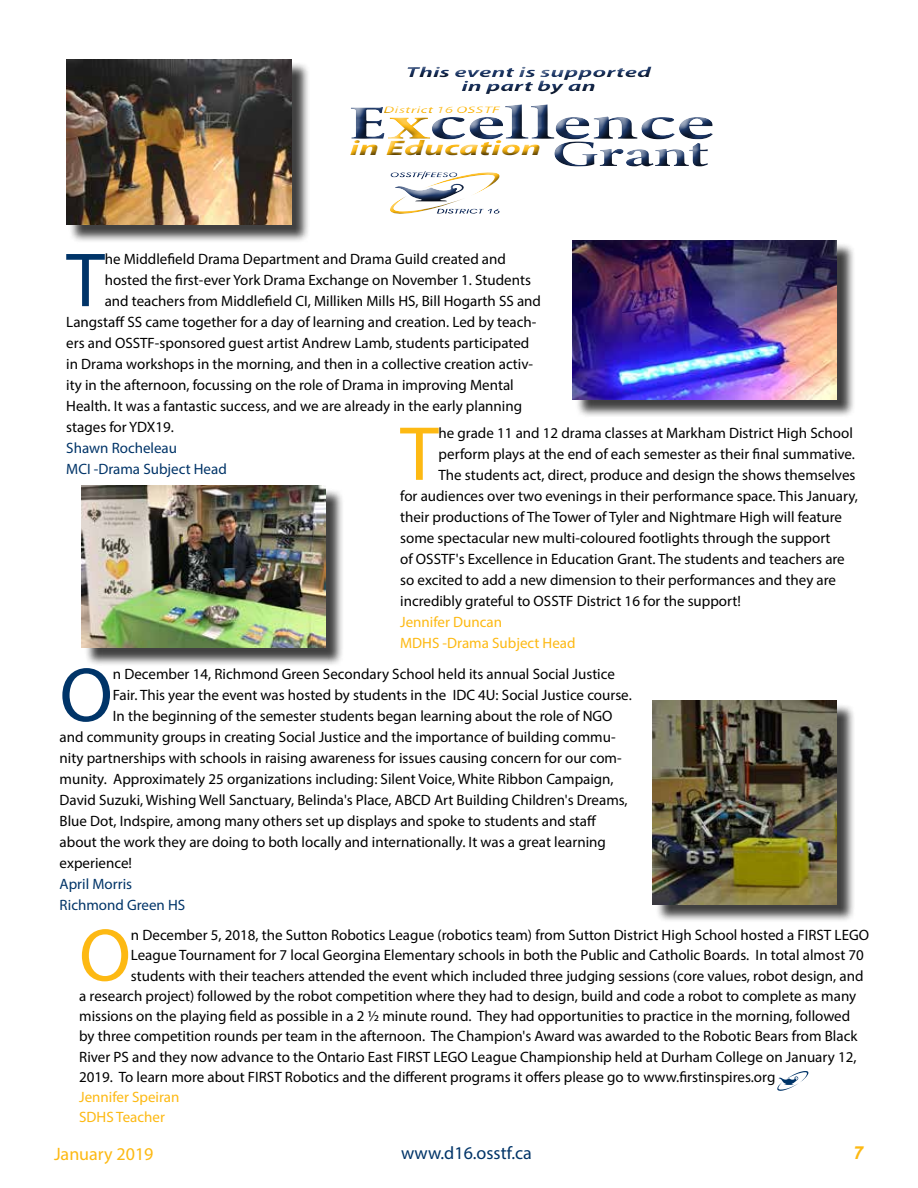
<style>
.page{position:relative;width:918px;height:1188px;background:#fff}
.page>*{position:absolute;margin:0;border:0;box-sizing:border-box;transform-origin:0 0}
.t1{font:77.25px "Myriad Pro";color:#003468}
.t2{font:77.25px "Myriad Pro";color:#fdb913}
.t3{font:75.15px "Myriad Pro";color:#fdb913}
.t4{font:700 31.95px "Byington";color:#1c3767;scale:1.68 1}
.t5{font:italic 700 21.3px "Myriad Pro";color:#fdb913;scale:1.68 1}
.t6{font:18px "Myriad Pro";color:#003468}
.t7{font:18px "Myriad Pro";color:#fdb913}
.t8{font:italic 700 18px "Arial";color:#fdb913}
.t9{font:15px "Myriad Pro";color:#000}
.t10{font:15px/21px "Myriad Pro";color:#fdb913}
.t11{font:15px/21px "Myriad Pro";color:#003468}
.t12{font:italic 700 14.7px/13.8px "Myriad Pro";color:#1c3767;text-align:center;scale:1.68 1}
.t13{font:italic 600 9.75px "Myriad Pro";color:#fdb913;scale:1.68 1}
</style>
<div class="page">
<svg style="left:777px;top:1071px;width:32px;height:20px"></svg>
<div style="left:342px;top:58px;width:382px;height:157px;background:#000;opacity:.75"></div>
<div style="left:69px;top:62px;width:241px;height:182px;background:#000;opacity:.75"></div>
<img style="left:66px;top:59px;width:226px;height:166px">
<div style="left:84px;top:488px;width:260px;height:178px;background:#000;opacity:.75"></div>
<img style="left:82px;top:485px;width:244px;height:163px">
<div style="left:575px;top:243px;width:281px;height:175px;background:#000;opacity:.75"></div>
<img style="left:573px;top:240px;width:264px;height:159px">
<div style="left:655px;top:703px;width:201px;height:220px;background:#000;opacity:.75"></div>
<img style="left:652px;top:700px;width:185px;height:204px">
<p class="t12" style="left:406px;top:64px;width:147px">This event is supported in part by an</p>
<p class="t13" style="left:384px;top:104px;width:71px">District 16 OSSTF</p>
<h3 class="t5" style="left:350px;top:134px;width:115px">in Education</h3>
<h3 class="t4" style="left:552px;top:135px;width:95px">Grant</h3>
<h1 class="t1" style="left:66px;top:233px;width:40px">T</h1>
<p class="t9" style="left:105px;top:250px;width:403px">he Middlefield Drama Department and Drama Guild created and</p>
<p class="t9" style="left:105px;top:271px;width:428px">hosted the first-ever York Drama Exchange on November 1. Students</p>
<p class="t9" style="left:105px;top:292px;width:438px">and teachers from Middlefield CI, Milliken Mills HS, Bill Hogarth SS and</p>
<p class="t9" style="left:66px;top:313px;width:472px">Langstaff SS came together for a day of learning and creation. Led by teach-</p>
<p class="t9" style="left:66px;top:334px;width:465px">ers and OSSTF-sponsored guest artist Andrew Lamb, students participated</p>
<p class="t9" style="left:66px;top:355px;width:468px">in Drama workshops in the morning, and then in a collective creation activ-</p>
<p class="t9" style="left:66px;top:376px;width:449px">ity in the afternoon, focussing on the role of Drama in improving Mental</p>
<p class="t9" style="left:66px;top:397px;width:457px">Health. It was a fantastic success, and we are already in the early planning</p>
<p class="t9" style="left:66px;top:418px;width:109px">stages for YDX19.</p>
<p class="t11" style="left:66px;top:437px;width:162px">Shawn Rocheleau<br>MCI -Drama Subject Head</p>
<h1 class="t2" style="left:400px;top:406px;width:40px">T</h1>
<p class="t9" style="left:439px;top:424px;width:416px">he grade 11 and 12 drama classes at Markham District High School</p>
<p class="t9" style="left:439px;top:445px;width:418px">perform plays at the end of each semester as their final summative.</p>
<p class="t9" style="left:439px;top:466px;width:418px">The students act, direct, produce and design the shows themselves</p>
<p class="t9" style="left:400px;top:487px;width:459px">for audiences over two evenings in their performance space. This January,</p>
<p class="t9" style="left:400px;top:508px;width:443px">their productions of The Tower of Tyler and Nightmare High will feature</p>
<p class="t9" style="left:400px;top:529px;width:432px">some spectacular new multi-coloured footlights through the support</p>
<p class="t9" style="left:400px;top:550px;width:446px">of OSSTF's Excellence in Education Grant. The students and teachers are</p>
<p class="t9" style="left:400px;top:571px;width:437px">so excited to add a new dimension to their performances and they are</p>
<p class="t9" style="left:400px;top:592px;width:342px">incredibly grateful to OSSTF District 16 for the support!</p>
<p class="t10" style="left:400px;top:611px;width:177px">Jennifer Duncan<br>MDHS -Drama Subject Head</p>
<h1 class="t1" style="left:60px;top:648px;width:55px">O</h1>
<p class="t9" style="left:113px;top:665px;width:504px">n December 14, Richmond Green Secondary School held its annual Social Justice</p>
<p class="t9" style="left:113px;top:686px;width:520px">Fair. This year the event was hosted by students in the IDC 4U: Social Justice course.</p>
<p class="t9" style="left:113px;top:707px;width:501px">In the beginning of the semester students began learning about the role of NGO</p>
<p class="t9" style="left:60px;top:728px;width:558px">and community groups in creating Social Justice and the importance of building commu-</p>
<p class="t9" style="left:60px;top:749px;width:564px">nity partnerships with schools in raising awareness for issues causing concern for our com-</p>
<p class="t9" style="left:60px;top:770px;width:556px">munity. Approximately 25 organizations including: Silent Voice, White Ribbon Campaign,</p>
<p class="t9" style="left:60px;top:791px;width:570px">David Suzuki, Wishing Well Sanctuary, Belinda's Place, ABCD Art Building Children's Dreams,</p>
<p class="t9" style="left:60px;top:812px;width:538px">Blue Dot, Indspire, among many others set up displays and spoke to students and staff</p>
<p class="t9" style="left:60px;top:833px;width:548px">about the work they are doing to both locally and internationally. It was a great learning</p>
<p class="t9" style="left:60px;top:854px;width:74px">experience!</p>
<p class="t11" style="left:60px;top:873px;width:127px">April Morris<br>Richmond Green HS</p>
<h2 class="t3" style="left:79px;top:909px;width:53px">O</h2>
<p class="t9" style="left:131px;top:926px;width:740px">n December 5, 2018, the Sutton Robotics League (robotics team) from Sutton District High School hosted a FIRST LEGO</p>
<p class="t9" style="left:131px;top:946px;width:734px">League Tournament for 7 local Georgina Elementary schools in both the Public and Catholic Boards. In total almost 70</p>
<p class="t9" style="left:131px;top:966px;width:734px">students with their teachers attended the event which included three judging sessions (core values, robot design, and</p>
<p class="t9" style="left:79px;top:987px;width:779px">a research project) followed by the robot competition where they had to design, build and code a robot to complete as many</p>
<p class="t9" style="left:79px;top:1007px;width:773px">missions on the playing field as possible in a 2 ½ minute round. They had opportunities to practice in the morning, followed</p>
<p class="t9" style="left:79px;top:1027px;width:780px">by three competition rounds per team in the afternoon. The Champion's Award was awarded to the Robotic Bears from Black</p>
<p class="t9" style="left:79px;top:1047px;width:779px">River PS and they now advance to the Ontario East FIRST LEGO League Championship held at Durham College on January 12,</p>
<p class="t9" style="left:79px;top:1068px;width:698px">2019. To learn more about FIRST Robotics and the different programs it offers please go to www.firstinspires.org</p>
<p class="t10" style="left:79px;top:1087px;width:102px;line-height:20.2px">Jennifer Speiran<br>SDHS Teacher</p>
<p class="t7" style="left:54px;top:1142px;width:101px">January 2019</p>
<p class="t6" style="left:401px;top:1141px;width:132px">www.d16.osstf.ca</p>
<p class="t8" style="left:853px;top:1141px;width:12px">7</p>
</div>
